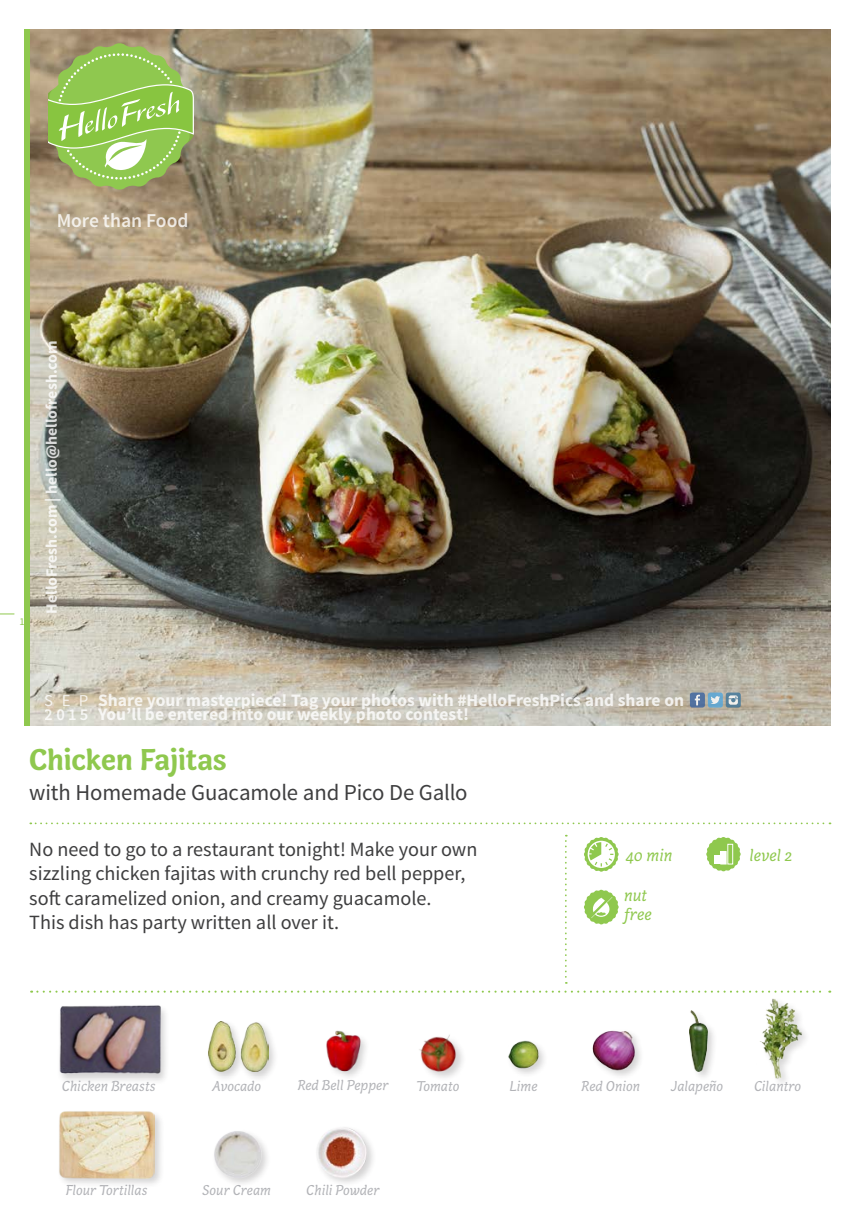
<style>
.page{position:relative;width:860px;height:1228px;background:#fff}
.page>*{position:absolute;margin:0;border:0;box-sizing:border-box;transform-origin:0 0}
.t1{font:700 30.97px "Capucine Basic";letter-spacing:-.005em;color:#8fc84e}
.t2{font:22.75px "Source Sans Pro";letter-spacing:-.005em;color:#3e3e3f}
.t3{font:20.12px/24.5px "Source Sans Pro";color:#3e3e3f}
.t4{font:600 19.6px "Source Sans Pro";color:#fff}
.t5{font:700 17.5px/14px "Source Sans Pro";color:#fff}
.t6{font:italic 17.5px/18.6px "Capucine Basic";color:#8fc84e}
.t7{font:600 16.62px "Source Sans Pro";color:#fff}
.t8{font:16.62px "Source Sans Pro";color:#fff}
.t9{font:700 15.75px "Source Sans Pro";color:#fff}
.t10{font:italic 14.88px "Capucine Basic";color:#b2b3b7}
.t11{font:italic 14.7px "Capucine Basic";color:#b2b3b7}
.t12{font:10.5px "Source Sans Pro";color:#8fc84e}
</style>
<div class="page">
<img style="left:30px;top:29px;width:800px;height:696px">
<svg style="left:565px;top:834px;width:1px;height:149px"></svg>
<svg style="left:30px;top:822px;width:800px;height:2px"></svg>
<svg style="left:0;top:613px;width:14px;height:1px"></svg>
<svg style="left:49px;top:43px;width:145px;height:147px;background:#9cbf66"></svg>
<svg style="left:689px;top:692px;width:15px;height:15px"></svg>
<svg style="left:694px;top:694px;width:5px;height:11px"></svg>
<svg style="left:725px;top:692px;width:15px;height:15px"></svg>
<svg style="left:728px;top:695px;width:9px;height:9px"></svg>
<div style="left:707px;top:692px;width:15px;height:15px;background:#67a9d1;border-radius:3px"></div>
<svg style="left:711px;top:696px;width:9px;height:8px"></svg>
<svg style="left:31px;top:990px;width:799px;height:2px"></svg>
<div style="left:24px;top:29px;width:6px;height:696px;background:#8fc84e"></div>
<svg style="left:584px;top:889px;width:34px;height:35px"></svg>
<svg style="left:706px;top:837px;width:34px;height:34px"></svg>
<div style="left:727px;top:844px;width:5px;height:20px;border:1px solid #fff"></div>
<div style="left:56px;top:1003px;width:114px;height:81px;background:#231f20;opacity:.2"></div>
<img style="left:56px;top:1003px;width:109px;height:75px">
<svg style="left:584px;top:837px;width:34px;height:34px"></svg>
<img style="left:317px;top:1127px;width:56px;height:56px">
<div style="left:206px;top:1018px;width:73px;height:63px;background:#231f20;opacity:.2"></div>
<img style="left:208px;top:1021px;width:61px;height:50px">
<img style="left:326px;top:1030px;width:40px;height:46px">
<img style="left:419px;top:1034px;width:44px;height:44px">
<img style="left:508px;top:1040px;width:36px;height:34px">
<img style="left:592px;top:1030px;width:49px;height:46px">
<div style="left:687px;top:1008px;width:30px;height:72px;background:#231f20;opacity:.2"></div>
<img style="left:689px;top:1010px;width:18px;height:60px">
<img style="left:760px;top:998px;width:46px;height:85px">
<div style="left:57px;top:1109px;width:108px;height:78px;background:#231f20;opacity:.2"></div>
<img style="left:58px;top:1110px;width:97px;height:68px">
<img style="left:214px;top:1131px;width:53px;height:52px">
<p class="t4" style="left:56px;top:208px;width:133px">More than Food</p>
<p class="t12" style="left:19px;top:615px;width:7px">1</p>
<p class="t9" style="left:41px;top:613px;width:274px;rotate:-90deg">HelloFresh.com | hello@hellofresh.com</p>
<p class="t5" style="left:98px;top:694px;width:587px">Share your masterpiece! Tag your photos with #HelloFreshPics and share on<br>You’ll be entered into our weekly photo contest!</p>
<h1 class="t1" style="left:29px;top:736px;width:199px">Chicken Fajitas</h1>
<p class="t2" style="left:29px;top:778px;width:439px">with Homemade Guacamole and Pico De Gallo</p>
<p class="t8" style="left:45px;top:690px;width:45px">SEP</p>
<p class="t7" style="left:45px;top:704px;width:45px">2015</p>
<p class="t3" style="left:29px;top:837px;width:449px">No need to go to a restaurant tonight! Make your own sizzling chicken fajitas with crunchy red bell pepper, soft caramelized onion, and creamy guacamole.<br>This dish has party written all over it.</p>
<p class="t6" style="left:625px;top:846px;width:49px">40 min</p>
<p class="t6" style="left:749px;top:846px;width:44px">level 2</p>
<p class="t6" style="left:624px;top:887px;width:29px">nut free</p>
<p class="t10" style="left:62px;top:1074px;width:95px">Chicken Breasts</p>
<p class="t11" style="left:212px;top:1074px;width:51px">Avocado</p>
<p class="t11" style="left:297px;top:1074px;width:93px">Red Bell Pepper</p>
<p class="t11" style="left:416px;top:1074px;width:44px">Tomato</p>
<p class="t11" style="left:509px;top:1074px;width:30px">Lime</p>
<p class="t11" style="left:581px;top:1074px;width:60px">Red Onion</p>
<p class="t11" style="left:670px;top:1074px;width:54px">Jalapeño</p>
<p class="t11" style="left:754px;top:1075px;width:48px">Cilantro</p>
<p class="t11" style="left:66px;top:1179px;width:83px">Flour Tortillas</p>
<p class="t11" style="left:202px;top:1178px;width:70px">Sour Cream</p>
<p class="t11" style="left:306px;top:1179px;width:75px">Chili Powder</p>
</div>
